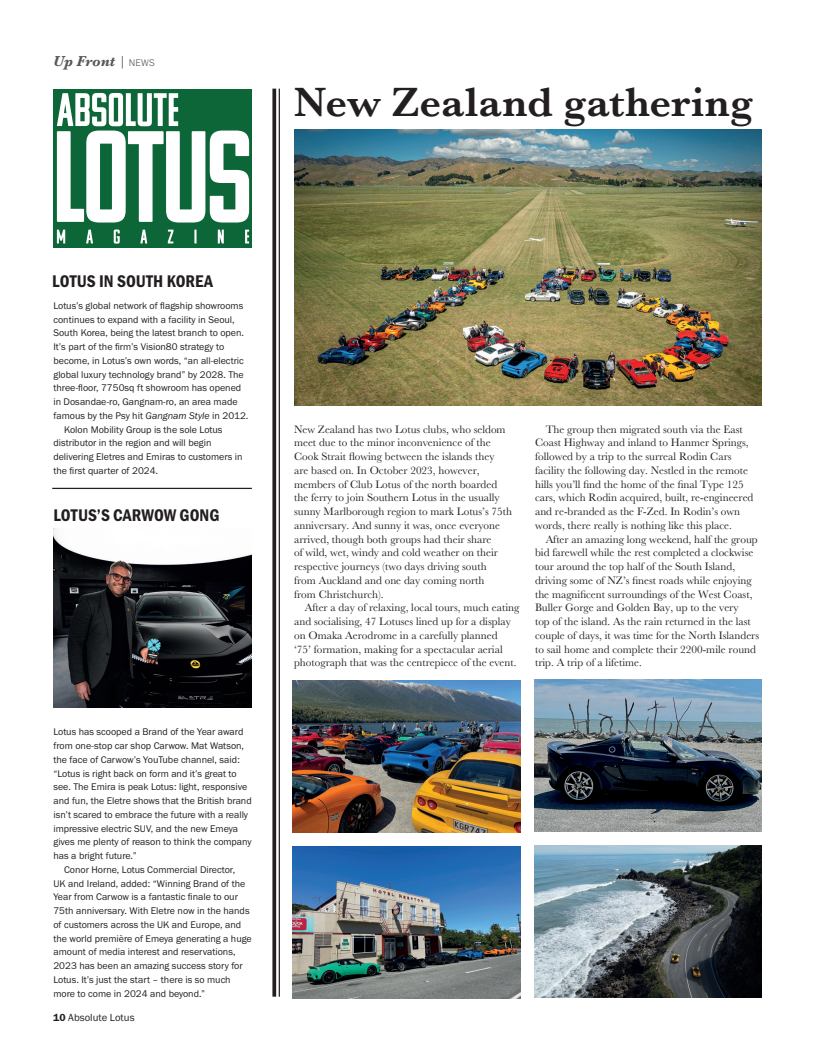
<style>
.page{position:relative;width:815px;height:1053px;background:#fff}
.page>*{position:absolute;margin:0;border:0;box-sizing:border-box;transform-origin:0 0}
.t1{font:600 42.5px "Baskerville";color:#231f20}
.t2{font:17.5px "Franklin Gothic URW Con Dem";color:#231f20}
.t3{font:italic 700 15px "Baskerville";letter-spacing:.005em;color:#57585a}
.t4{font:11.25px/13.8px "Baskerville";color:#231f20}
.t5{font:10.62px "Franklin Gothic URW Boo";color:#231f20}
.t6{font:10px "Franklin Gothic URW Boo";color:#231f20}
.s1{font-family:"Franklin Gothic URW";font-weight:300;font-style:normal}
.s2{font-family:"Franklin Gothic URW";font-weight:300;font-style:normal;font-size:10px}
.s3{font-family:"Franklin Gothic URW Boo Ita"}
.s4{font-family:"Franklin Gothic URW Dem"}
</style>
<div class="page">
<svg style="left:272px;top:89px;width:4px;height:907px;background:#3a3738"></svg>
<hr style="left:279px;top:89px;width:1px;height:907px;background:#231f20">
<img style="left:53px;top:529px;width:199px;height:178px">
<hr style="left:52px;top:487px;width:200px;height:2px;background:#231f20">
<img style="left:294px;top:130px;width:468px;height:275px">
<img style="left:293px;top:846px;width:228px;height:151px">
<img style="left:535px;top:845px;width:227px;height:152px">
<img style="left:293px;top:680px;width:228px;height:152px">
<img style="left:535px;top:679px;width:227px;height:152px">
<div style="left:53px;top:89px;width:199px;height:158px;background:#0c6638"></div>
<svg style="left:57px;top:93px;width:192px;height:129px"></svg>
<svg style="left:57px;top:229px;width:8px;height:14px"></svg>
<svg style="left:86px;top:229px;width:7px;height:14px"></svg>
<svg style="left:114px;top:229px;width:6px;height:14px"></svg>
<svg style="left:140px;top:229px;width:7px;height:14px"></svg>
<svg style="left:168px;top:229px;width:5px;height:14px"></svg>
<hr style="left:194px;top:229px;width:3px;height:14px;background:#fff">
<svg style="left:218px;top:229px;width:6px;height:14px"></svg>
<svg style="left:245px;top:229px;width:4px;height:14px"></svg>
<h3 class="t3" style="left:53px;top:51px;width:103px">Up Front <span class="s1">|</span> <span class="s2">NEWS</span></h3>
<h1 class="t1" style="left:294px;top:72px;width:460px">New Zealand gathering</h1>
<h2 class="t2" style="left:52px;top:269px;width:162px">LOTUS IN SOUTH KOREA</h2>
<p class="t6" style="left:53px;top:299px;width:191px">Lotus’s global network of flagship showrooms</p>
<p class="t6" style="left:53px;top:313px;width:183px">continues to expand with a facility in Seoul,</p>
<p class="t6" style="left:53px;top:327px;width:192px">South Korea, being the latest branch to open.</p>
<p class="t6" style="left:53px;top:340px;width:172px">It’s part of the firm’s Vision80 strategy to</p>
<p class="t6" style="left:53px;top:354px;width:192px">become, in Lotus’s own words, “an all-electric</p>
<p class="t6" style="left:53px;top:368px;width:192px">global luxury technology brand” by 2028. The</p>
<p class="t6" style="left:53px;top:382px;width:189px">three-floor, 7750sq ft showroom has opened</p>
<p class="t6" style="left:53px;top:395px;width:186px">in Dosandae-ro, Gangnam-ro, an area made</p>
<p class="t6" style="left:53px;top:409px;width:196px">famous by the Psy hit <span class="s3">Gangnam Style</span> in 2012.</p>
<p class="t6" style="left:64px;top:423px;width:160px">Kolon Mobility Group is the sole Lotus</p>
<p class="t6" style="left:53px;top:437px;width:160px">distributor in the region and will begin</p>
<p class="t6" style="left:53px;top:450px;width:191px">delivering Eletres and Emiras to customers in</p>
<p class="t6" style="left:53px;top:464px;width:106px">the first quarter of 2024.</p>
<h2 class="t2" style="left:53px;top:503px;width:168px">LOTUS’S CARWOW GONG</h2>
<p class="t6" style="left:53px;top:725px;width:191px">Lotus has scooped a Brand of the Year award</p>
<p class="t6" style="left:53px;top:739px;width:192px">from one-stop car shop Carwow. Mat Watson,</p>
<p class="t6" style="left:53px;top:753px;width:188px">the face of Carwow’s YouTube channel, said:</p>
<p class="t6" style="left:53px;top:767px;width:185px">“Lotus is right back on form and it’s great to</p>
<p class="t6" style="left:53px;top:780px;width:195px">see. The Emira is peak Lotus: light, responsive</p>
<p class="t6" style="left:53px;top:794px;width:200px">and fun, the Eletre shows that the British brand</p>
<p class="t6" style="left:53px;top:808px;width:196px">isn’t scared to embrace the future with a really</p>
<p class="t6" style="left:53px;top:822px;width:186px">impressive electric SUV, and the new Emeya</p>
<p class="t6" style="left:53px;top:835px;width:200px">gives me plenty of reason to think the company</p>
<p class="t6" style="left:53px;top:849px;width:85px">has a bright future.”</p>
<p class="t6" style="left:64px;top:863px;width:173px">Conor Horne, Lotus Commercial Director,</p>
<p class="t6" style="left:53px;top:877px;width:193px">UK and Ireland, added: “Winning Brand of the</p>
<p class="t6" style="left:53px;top:890px;width:186px">Year from Carwow is a fantastic finale to our</p>
<p class="t6" style="left:53px;top:904px;width:198px">75th anniversary. With Eletre now in the hands</p>
<p class="t6" style="left:53px;top:918px;width:189px">of customers across the UK and Europe, and</p>
<p class="t6" style="left:53px;top:932px;width:200px">the world première of Emeya generating a huge</p>
<p class="t6" style="left:53px;top:945px;width:184px">amount of media interest and reservations,</p>
<p class="t6" style="left:53px;top:959px;width:191px">2023 has been an amazing success story for</p>
<p class="t6" style="left:53px;top:973px;width:179px">Lotus. It’s just the start – there is so much</p>
<p class="t6" style="left:53px;top:987px;width:153px">more to come in 2024 and beyond.”</p>
<p class="t5" style="left:53px;top:1010px;width:83px"><span class="s4">10</span> Absolute Lotus</p>
<p class="t4" style="left:294px;top:422px;width:219px">New Zealand has two Lotus clubs, who seldom meet due to the minor inconvenience of the Cook Strait flowing between the islands they<br>are based on. In October 2023, however, members of Club Lotus of the north boarded the ferry to join Southern Lotus in the usually sunny Marlborough region to mark Lotus’s 75th anniversary. And sunny it was, once everyone arrived, though both groups had their share<br>of wild, wet, windy and cold weather on their respective journeys (two days driving south<br>from Auckland and one day coming north<br>from Christchurch).</p>
<p class="t4" style="left:294px;top:601px;width:227px;text-indent:11px">After a day of relaxing, local tours, much eating and socialising, 47 Lotuses lined up for a display on Omaka Aerodrome in a carefully planned<br>‘75’ formation, making for a spectacular aerial photograph that was the centrepiece of the event.</p>
<p class="t4" style="left:535px;top:422px;width:220px;text-indent:11px">The group then migrated south via the East Coast Highway and inland to Hanmer Springs, followed by a trip to the surreal Rodin Cars facility the following day. Nestled in the remote hills you’ll find the home of the final Type 125 cars, which Rodin acquired, built, re-engineered and re-branded as the F-Zed. In Rodin’s own words, there really is nothing like this place.</p>
<p class="t4" style="left:535px;top:532px;width:226px;text-indent:11px">After an amazing long weekend, half the group bid farewell while the rest completed a clockwise tour around the top half of the South Island, driving some of NZ’s finest roads while enjoying the magnificent surroundings of the West Coast, Buller Gorge and Golden Bay, up to the very<br>top of the island. As the rain returned in the last couple of days, it was time for the North Islanders to sail home and complete their 2200-mile round trip. A trip of a lifetime.</p>
</div>
